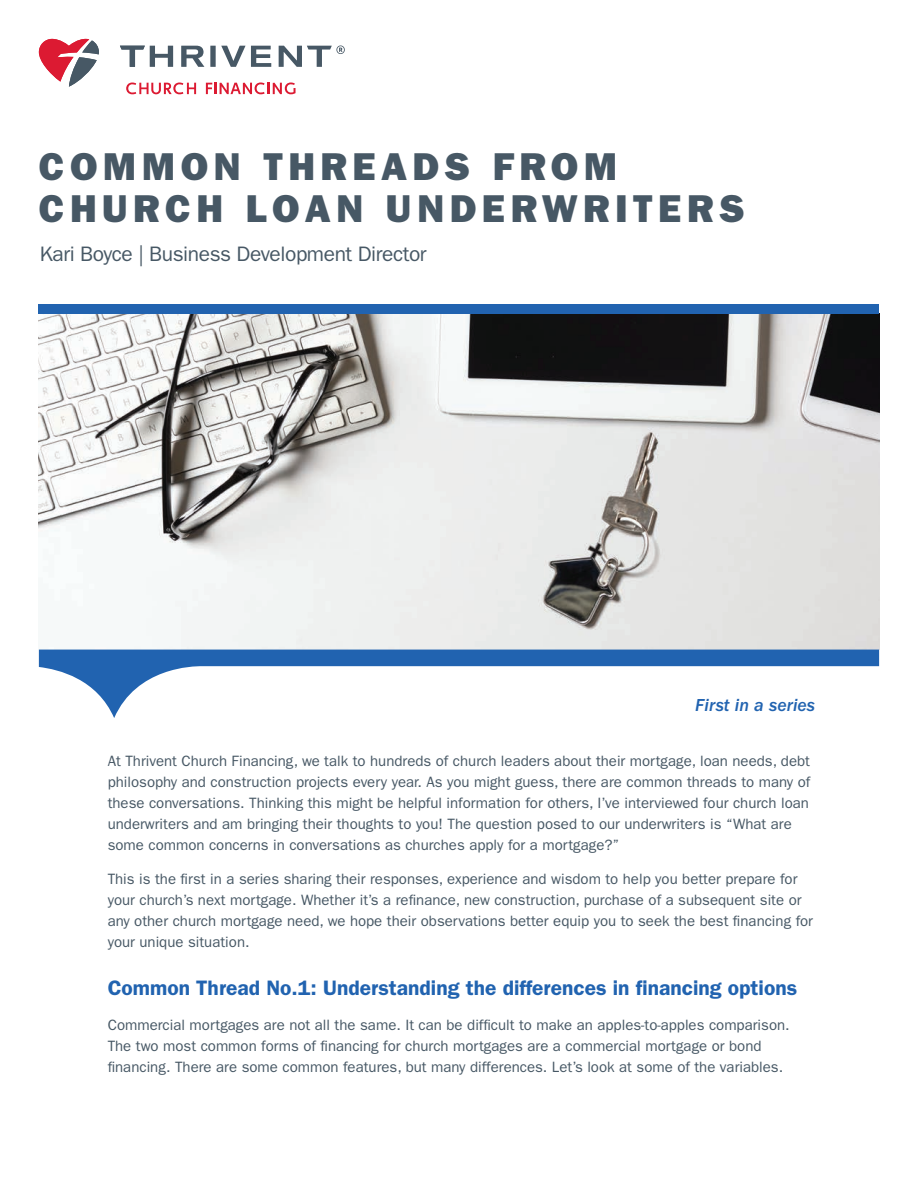
<style>
.page{position:relative;width:918px;height:1188px;background:#fff}
.page>*{position:absolute;margin:0;border:0;box-sizing:border-box;transform-origin:0 0}
.Headline{font:39px/42px "ITC Franklin Gothic Std Hvy";letter-spacing:.14em;color:#475865}
.t1{font:600 21px "ITC Franklin Gothic Std";color:#2163b0}
.t2{font:21px "ITC Franklin Gothic Std";letter-spacing:-.02em;color:#475865}
.t3{font:18px "ITC Franklin Gothic Std Med It";color:#2163b0}
.t4{font:15px/21px "ITC Franklin Gothic Std";color:#475865}
</style>
<div class="page">
<img style="left:39px;top:314px;width:840px;height:336px">
<svg style="left:39px;top:650px;width:840px;height:68px"></svg>
<svg style="left:39px;top:39px;width:60px;height:48px"></svg>
<svg style="left:206px;top:82px;width:90px;height:12px"></svg>
<svg style="left:126px;top:83px;width:70px;height:11px"></svg>
<div style="left:210px;top:46px;width:6px;height:21px;background:#475865"></div>
<svg style="left:221px;top:46px;width:50px;height:21px"></svg>
<svg style="left:120px;top:46px;width:53px;height:21px"></svg>
<svg style="left:181px;top:46px;width:23px;height:21px"></svg>
<svg style="left:279px;top:45px;width:66px;height:22px"></svg>
<div style="left:39px;top:304px;width:840px;height:10px;background:#2163b0"></div>
<p class="Headline" style="left:39px;top:146px;width:707px">COMMON THREADS FROM<br>CHURCH LOAN UNDERWRITERS</p>
<p class="t2" style="left:40px;top:241px;width:388px">Kari Boyce | Business Development Director</p>
<p class="t3" style="left:695px;top:695px;width:121px">First in a series</p>
<p class="t4" style="left:108px;top:750px;width:704px">At Thrivent Church Financing, we talk to hundreds of church leaders about their mortgage, loan needs, debt philosophy and construction projects every year. As you might guess, there are common threads to many of these conversations. Thinking this might be helpful information for others, I’ve interviewed four church loan underwriters and am bringing their thoughts to you! The question posed to our underwriters is “What are some common concerns in conversations as churches apply for a mortgage?”</p>
<p class="t4" style="left:108px;top:869px;width:707px">This is the first in a series sharing their responses, experience and wisdom to help you better prepare for your church’s next mortgage. Whether it’s a refinance, new construction, purchase of a subsequent site or any other church mortgage need, we hope their observations better equip you to seek the best financing for your unique situation.</p>
<p class="t1" style="left:108px;top:976px;width:691px">Common Thread No.1: Understanding the differences in financing options</p>
<p class="t4" style="left:108px;top:1014px;width:684px">Commercial mortgages are not all the same. It can be difficult to make an apples-to-apples comparison.<br>The two most common forms of financing for church mortgages are a commercial mortgage or bond financing. There are some common features, but many differences. Let’s look at some of the variables.</p>
</div>
